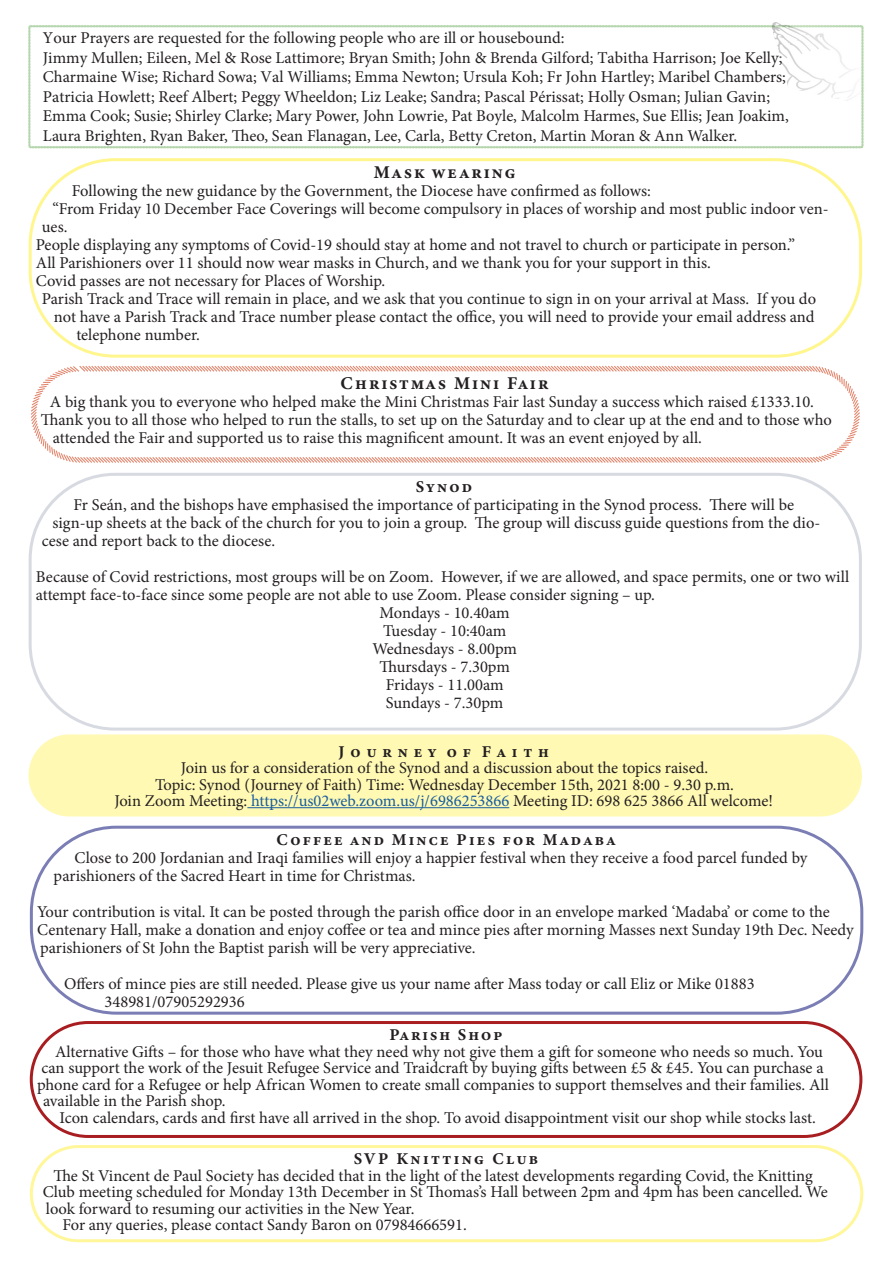
<style>
.page{position:relative;width:893px;height:1263px;background:#fff}
.page>*{position:absolute;margin:0;border:0;box-sizing:border-box;transform-origin:0 0}
.t1{font:18px "Minion Variable Concept";letter-spacing:.11em;color:#231f20}
.Paragraph_Style_1{font:16.5px/18px "Minion Pro";color:#231f20}
.t2{font:16.5px "Minion Variable Concept";letter-spacing:.14em;color:#231f20}
.t3{font:16.5px "Minion Variable Concept";letter-spacing:.12em;color:#231f20}
.s1{color:#175d9e}
</style>
<div class="page">
<div style="left:28px;top:734px;width:834px;height:82px;background:#fff9b4;border-radius:41px"></div>
<hr style="left:247px;top:807px;width:262px;height:1px;background:#175d9e">
<div style="left:30px;top:1145px;width:833px;height:97px;border:3px solid #fff79a;border-radius:47px"></div>
<svg style="left:29px;top:25px;width:834px;height:123px"></svg>
<img style="left:772px;top:22px;width:92px;height:81px">
<svg style="left:31px;top:365px;width:829px;height:98px"></svg>
<div style="left:29px;top:473px;width:833px;height:257px;border:3px solid #d7dae1;border-radius:85px"></div>
<div style="left:29px;top:158px;width:833px;height:200px;border:3px solid #fff68d;border-radius:85px"></div>
<div style="left:30px;top:826px;width:833px;height:189px;border:3px solid #7b7eb4;border-radius:85px"></div>
<div style="left:30px;top:1021px;width:832px;height:117px;border:3px solid #a81d20;border-radius:57px"></div>
<p class="Paragraph_Style_1" style="left:43px;top:28px;width:747px;line-height:19.5px">Your Prayers are requested for the following people who are ill or housebound:<br>Jimmy Mullen; Eileen, Mel &amp; Rose Lattimore; Bryan Smith; John &amp; Brenda Gilford; Tabitha Harrison; Joe Kelly; Charmaine Wise; Richard Sowa; Val Williams; Emma Newton; Ursula Koh; Fr John Hartley; Maribel Chambers; Patricia Howlett; Reef Albert; Peggy Wheeldon; Liz Leake; Sandra; Pascal Périssat; Holly Osman; Julian Gavin; Emma Cook; Susie; Shirley Clarke; Mary Power, John Lowrie, Pat Boyle, Malcolm Harmes, Sue Ellis; Jean Joakim, Laura Brighten, Ryan Baker, Theo, Sean Flanagan, Lee, Carla, Betty Creton, Martin Moran &amp; Ann Walker.</p>
<p class="t1" style="left:374px;top:160px;width:143px">Mask wearing</p>
<p class="Paragraph_Style_1" style="left:72px;top:182px;width:580px">Following the new guidance by the Government, the Diocese have confirmed as follows:</p>
<p class="Paragraph_Style_1" style="left:42px;top:200px;width:788px;text-indent:10px">“From Friday 10 December Face Coverings will become compulsory in places of worship and most public indoor ven&shy;ues.</p>
<p class="Paragraph_Style_1" style="left:36px;top:236px;width:761px">People displaying any symptoms of Covid-19 should stay at home and not travel to church or participate in person.”</p>
<p class="Paragraph_Style_1" style="left:36px;top:254px;width:676px">All Parishioners over 11 should now wear masks in Church, and we thank you for your support in this.</p>
<p class="Paragraph_Style_1" style="left:36px;top:272px;width:351px">Covid passes are not necessary for Places of Worship.</p>
<p class="Paragraph_Style_1" style="left:42px;top:290px;width:776px">Parish Track and Trace will remain in place, and we ask that you continue to sign in on your arrival at Mass. If you do</p>
<p class="Paragraph_Style_1" style="left:54px;top:308px;width:762px">not have a Parish Track and Trace number please contact the office, you will need to provide your email address and</p>
<p class="Paragraph_Style_1" style="left:76px;top:326px;width:125px">telephone number.</p>
<p class="t1" style="left:341px;top:370px;width:209px">Christmas Mini Fair</p>
<p class="Paragraph_Style_1" style="left:50px;top:393px;width:766px">A big thank you to everyone who helped make the Mini Christmas Fair last Sunday a success which raised £1333.10.</p>
<p class="Paragraph_Style_1" style="left:41px;top:411px;width:792px">Thank you to all those who helped to run the stalls, to set up on the Saturday and to clear up at the end and to those who</p>
<p class="Paragraph_Style_1" style="left:53px;top:429px;width:651px">attended the Fair and supported us to raise this magnificent amount. It was an event enjoyed by all.</p>
<p class="t2" style="left:416px;top:475px;width:58px">Synod</p>
<p class="Paragraph_Style_1" style="left:73px;top:496px;width:722px">Fr Seán, and the bishops have emphasised the importance of participating in the Synod process. There will be</p>
<p class="Paragraph_Style_1" style="left:52px;top:514px;width:769px">sign-up sheets at the back of the church for you to join a group. The group will discuss guide questions from the dio-</p>
<p class="Paragraph_Style_1" style="left:42px;top:532px;width:235px">cese and report back to the diocese.</p>
<p class="Paragraph_Style_1" style="left:36px;top:568px;width:815px">Because of Covid restrictions, most groups will be on Zoom. However, if we are allowed, and space permits, one or two will attempt face-to-face since some people are not able to use Zoom. Please consider signing – up.</p>
<p class="Paragraph_Style_1" style="left:372px;top:604px;width:146px;text-align:center">Mondays - 10.40am<br>Tuesday - 10:40am<br>Wednesdays - 8.00pm<br>Thursdays - 7.30pm<br>Fridays - 11.00am<br>Sundays - 7.30pm</p>
<p class="t2" style="left:339px;top:740px;width:212px">J o u r n e y o f F a i t h</p>
<p class="Paragraph_Style_1" style="left:181px;top:759px;width:529px">Join us for a consideration of the Synod and a discussion about the topics raised.</p>
<p class="Paragraph_Style_1" style="left:114px;top:776px;width:660px;line-height:16.5px;text-align:center">Topic: Synod (Journey of Faith) Time: Wednesday December 15th, 2021 8:00 - 9.30 p.m.<br>Join Zoom Meeting: <span class="s1">https://us02web.zoom.us/j/6986253866</span> Meeting ID: 698 625 3866 All welcome!</p>
<p class="t2" style="left:277px;top:828px;width:340px">Coffee and Mince Pies for Madaba</p>
<p class="Paragraph_Style_1" style="left:54px;top:848px;width:755px;text-indent:21px">Close to 200 Jordanian and Iraqi families will enjoy a happier festival when they receive a food parcel funded by parishioners of the Sacred Heart in time for Christmas.</p>
<p class="Paragraph_Style_1" style="left:37px;top:902px;width:818px">Your contribution is vital. It can be posted through the parish office door in an envelope marked ‘Madaba’ or come to the<br>Centenary Hall, make a donation and enjoy coffee or tea and mince pies after morning Masses next Sunday 19th Dec. Needy parishioners of St John the Baptist parish will be very appreciative.</p>
<p class="Paragraph_Style_1" style="left:105px;top:974px;width:651px;text-indent:-40px">Offers of mince pies are still needed. Please give us your name after Mass today or call Eliz or Mike 01883<br>348981/07905292936</p>
<p class="t3" style="left:389px;top:1023px;width:114px">Parish Shop</p>
<p class="Paragraph_Style_1" style="left:55px;top:1042px;width:769px">Alternative Gifts – for those who have what they need why not give them a gift for someone who needs so much. You</p>
<p class="Paragraph_Style_1" style="left:42px;top:1059px;width:784px">can support the work of the Jesuit Refugee Service and Traidcraft by buying gifts between £5 &amp; £45. You can purchase a</p>
<p class="Paragraph_Style_1" style="left:37px;top:1075px;width:793px">phone card for a Refugee or help African Women to create small companies to support themselves and their families. All</p>
<p class="Paragraph_Style_1" style="left:43px;top:1092px;width:184px">available in the Parish shop.</p>
<p class="Paragraph_Style_1" style="left:60px;top:1108px;width:758px">Icon calendars, cards and first have all arrived in the shop. To avoid disappointment visit our shop while stocks last.</p>
<p class="t2" style="left:354px;top:1147px;width:186px">SVP Knitting Club</p>
<p class="Paragraph_Style_1" style="left:43px;top:1167px;width:786px;line-height:16.5px;text-indent:10px">The St Vincent de Paul Society has decided that in the light of the latest developments regarding Covid, the Knitting<br>Club meeting scheduled for Monday 13th December in St Thomas’s Hall between 2pm and 4pm has been cancelled. We look forward to resuming our activities in the New Year.</p>
<p class="Paragraph_Style_1" style="left:62px;top:1216px;width:406px">For any queries, please contact Sandy Baron on 07984666591.</p>
</div>
